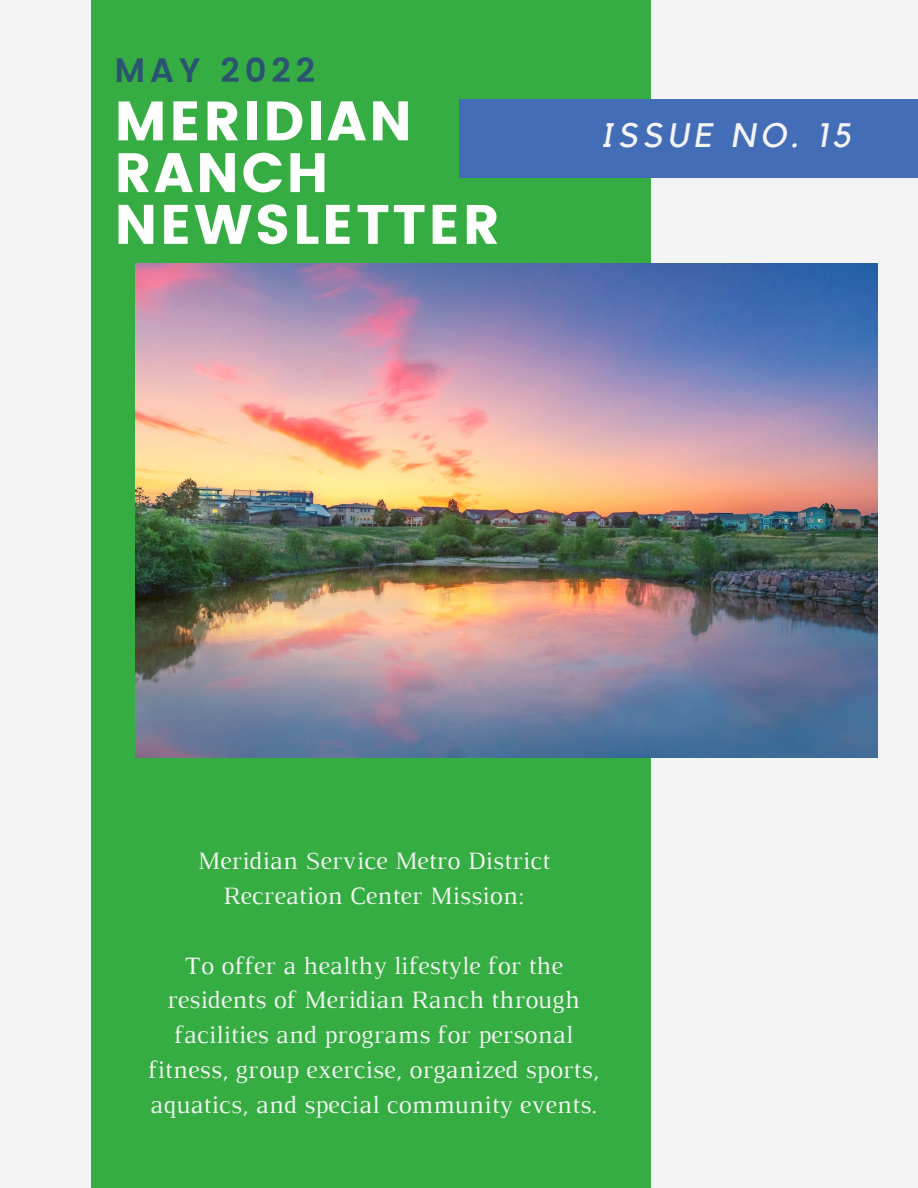
<style>
.page{position:relative;width:918px;height:1188px;background:#f4f4f4}
.page>*{position:absolute;margin:0;border:0;box-sizing:border-box;transform-origin:0 0}
.t1{font:55.35px/51.8px "Poppins";letter-spacing:.045em;color:#fff}
.t2{font:italic 33.9px "Kollektif";letter-spacing:.145em;color:#f4f4f4}
.t3{font:600 33.9px "Poppins";letter-spacing:.145em;color:#2a5471}
.t4{font:25.5px/34.8px "Luthier";color:#f2f5f2;text-align:center}
</style>
<div class="page">
<div style="left:91px;top:0;width:559px;height:1188px;background:#36ad43"></div>
<div style="left:459px;top:99px;width:459px;height:78px;background:#446db7"></div>
<img style="left:136px;top:263px;width:741px;height:494px">
<p class="t3" style="left:114px;top:50px;width:202px">MAY 2022</p>
<p class="t1" style="left:114px;top:95px;width:299px">MERIDIAN<br>RANCH</p>
<p class="t1" style="left:114px;top:199px;width:387px">NEWSLETTER</p>
<p class="t2" style="left:600px;top:119px;width:252px">ISSUE NO. 15</p>
<p class="t4" style="left:197px;top:845px;width:354px">Meridian Service Metro District<br>Recreation Center Mission:</p>
<p class="t4" style="left:148px;top:950px;width:453px">To offer a healthy lifestyle for the residents of Meridian Ranch through facilities and programs for personal fitness, group exercise, organized sports, aquatics, and special community events.</p>
</div>
